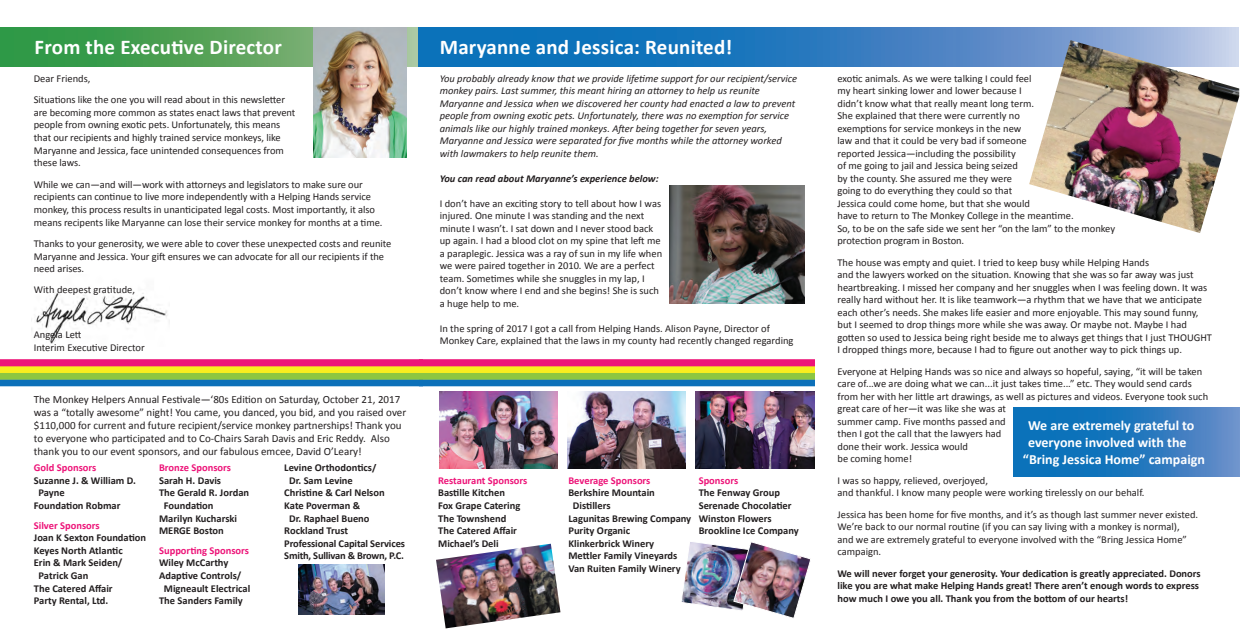
<style>
.page{position:relative;width:1242px;height:630px;background:#fff}
.page>*{position:absolute;margin:0;border:0;box-sizing:border-box;transform-origin:0 0}
.t1{font:700 21px "Calibri";letter-spacing:.01em;color:#fff}
.t2{font:700 14px "Calibri";color:#fff}
.t3{font:11px/13.2px "Calibri";color:#231f20}
.t4{font:10.5px/12.5px "Calibri";color:#231f20}
.t5{font:700 10.5px/12.6px "Calibri";color:#231f20}
.t6{font:italic 10.5px/12.5px "Calibri";color:#231f20}
.t7{font:700 10.5px "Calibri";color:#ed1378}
.t8{font:italic 700 10.5px "Calibri";color:#231f20}
.t9{font:700 10.5px "Calibri";letter-spacing:-.02em;color:#231f20}
</style>
<div class="page">
<svg style="left:1px;top:27px;width:418px;height:39px;background:#4ea157"></svg>
<svg style="left:419px;top:27px;width:820px;height:39px;background:#307ec0"></svg>
<img style="left:1029px;top:40px;width:210px;height:193px">
<img style="left:669px;top:185px;width:135px;height:118px">
<svg style="left:1013px;top:407px;width:227px;height:69px;background:#2879be"></svg>
<img style="left:314px;top:27px;width:93px;height:130px">
<img style="left:37px;top:291px;width:130px;height:27px">
<svg style="left:0;top:318px;width:815px;height:311px"></svg>
<img style="left:436px;top:544px;width:124px;height:84px">
<img style="left:299px;top:564px;width:86px;height:50px">
<div style="left:0;top:281px;width:25px;height:72px;background:#fff"></div>
<h1 class="t1" style="left:35px;top:34px;width:249px">From the Executive Director</h1>
<h1 class="t1" style="left:440px;top:34px;width:294px">Maryanne and Jessica: Reunited!</h1>
<p class="t6" style="left:440px;top:72px;width:359px">You probably already know that we provide lifetime support for our recipient/service monkey pairs. Last summer, this meant hiring an attorney to help us reunite Maryanne and Jessica when we discovered her county had enacted a law to prevent people from owning exotic pets. Unfortunately, there was no exemption for service animals like our highly trained monkeys. After being together for seven years, Maryanne and Jessica were separated for five months while the attorney worked with lawmakers to help reunite them.</p>
<p class="t8" style="left:440px;top:171px;width:220px">You can read about Maryanne’s experience below:</p>
<p class="t4" style="left:440px;top:197px;width:224px">I don’t have an exciting story to tell about how I was injured. One minute I was standing and the next minute I wasn’t. I sat down and I never stood back up again. I had a blood clot on my spine that left me a paraplegic. Jessica was a ray of sun in my life when we were paired together in 2010. We are a perfect team. Sometimes while she snuggles in my lap, I don’t know where I end and she begins! She is such a huge help to me.</p>
<p class="t4" style="left:440px;top:322px;width:355px">In the spring of 2017 I got a call from Helping Hands. Alison Payne, Director of<br>Monkey Care, explained that the laws in my county had recently changed regarding</p>
<p class="t4" style="left:34px;top:67px;width:253px;line-height:21.6px">Dear Friends,<br>Situations like the one you will read about in this newsletter</p>
<p class="t4" style="left:34px;top:106px;width:263px">are becoming more common as states enact laws that prevent people from owning exotic pets. Unfortunately, this means that our recipients and highly trained service monkeys, like Maryanne and Jessica, face unintended consequences from these laws.</p>
<p class="t4" style="left:34px;top:178px;width:350px">While we can—and will—work with attorneys and legislators to make sure our recipients can continue to live more independently with a Helping Hands service monkey, this process results in unanticipated legal costs. Most importantly, it also means recipents like Maryanne can lose their service monkey for months at a time.</p>
<p class="t4" style="left:34px;top:238px;width:359px">Thanks to your generosity, we were able to cover these unexpected costs and reunite<br>Maryanne and Jessica. Your gift ensures we can advocate for all our recipients if the need arises.</p>
<p class="t4" style="left:34px;top:283px;width:103px">With deepest gratitude,</p>
<p class="t4" style="left:34px;top:329px;width:112px">Angela Lett<br>Interim Executive Director</p>
<p class="t3" style="left:34px;top:392px;width:374px">The Monkey Helpers Annual Festivale—‘80s Edition on Saturday, October 21, 2017 was a “totally awesome” night! You came, you danced, you bid, and you raised over $110,000 for current and future recipient/service monkey partnerships! Thank you to everyone who participated and to Co-Chairs Sarah Davis and Eric Reddy. Also thank you to our event sponsors, and our fabulous emcee, David O’Leary!</p>
<p class="t7" style="left:34px;top:461px;width:64px">Gold Sponsors</p>
<p class="t5" style="left:34px;top:474px;width:104px">Suzanne J. &amp; William D.</p>
<p class="t5" style="left:39px;top:487px;width:28px">Payne</p>
<p class="t5" style="left:34px;top:499px;width:88px">Foundation Robmar</p>
<p class="t7" style="left:34px;top:518px;width:67px">Silver Sponsors</p>
<p class="t5" style="left:34px;top:531px;width:114px">Joan K Sexton Foundation</p>
<p class="t5" style="left:34px;top:544px;width:90px">Keyes North Atlantic</p>
<p class="t5" style="left:34px;top:557px;width:90px">Erin &amp; Mark Seiden/</p>
<p class="t5" style="left:39px;top:569px;width:51px">Patrick Gan</p>
<p class="t5" style="left:34px;top:582px;width:80px">The Catered Affair</p>
<p class="t5" style="left:34px;top:594px;width:76px">Party Rental, Ltd.</p>
<p class="t7" style="left:159px;top:461px;width:73px">Bronze Sponsors</p>
<p class="t5" style="left:159px;top:474px;width:64px">Sarah H. Davis</p>
<p class="t5" style="left:159px;top:487px;width:92px">The Gerald R. Jordan</p>
<p class="t5" style="left:164px;top:499px;width:51px">Foundation</p>
<p class="t5" style="left:159px;top:512px;width:80px">Marilyn Kucharski</p>
<p class="t5" style="left:159px;top:524px;width:66px">MERGE Boston</p>
<p class="t7" style="left:159px;top:544px;width:91px">Supporting Sponsors</p>
<p class="t5" style="left:159px;top:557px;width:71px">Wiley McCarthy</p>
<p class="t5" style="left:159px;top:569px;width:84px">Adaptive Controls/</p>
<p class="t5" style="left:164px;top:582px;width:88px">Migneault Electrical</p>
<p class="t5" style="left:159px;top:594px;width:85px">The Sanders Family</p>
<p class="t5" style="left:284px;top:461px;width:94px">Levine Orthodontics/</p>
<p class="t5" style="left:289px;top:474px;width:65px">Dr. Sam Levine</p>
<p class="t5" style="left:284px;top:487px;width:102px">Christine &amp; Carl Nelson</p>
<p class="t5" style="left:284px;top:499px;width:77px">Kate Poverman &amp;</p>
<p class="t5" style="left:289px;top:512px;width:82px">Dr. Raphael Bueno</p>
<p class="t5" style="left:284px;top:524px;width:65px">Rockland Trust</p>
<p class="t5" style="left:284px;top:537px;width:122px">Professional Capital Services</p>
<p class="t9" style="left:284px;top:549px;width:121px">Smith, Sullivan &amp; Brown, P.C.</p>
<p class="t7" style="left:438px;top:474px;width:91px">Restaurant Sponsors</p>
<p class="t5" style="left:438px;top:487px;width:84px">Bastille Kitchen<br>Fox Grape Catering<br>The Townshend<br>The Catered Affair<br>Michael’s Deli</p>
<p class="t7" style="left:568px;top:474px;width:83px">Beverage Sponsors</p>
<p class="t5" style="left:568px;top:487px;width:88px">Berkshire Mountain</p>
<p class="t5" style="left:573px;top:499px;width:39px">Distillers</p>
<p class="t5" style="left:568px;top:512px;width:124px">Lagunitas Brewing Company</p>
<p class="t5" style="left:568px;top:524px;width:63px">Purity Organic</p>
<p class="t5" style="left:568px;top:537px;width:87px">Klinkerbrick Winery</p>
<p class="t5" style="left:568px;top:550px;width:111px">Mettler Family Vineyards</p>
<p class="t5" style="left:568px;top:562px;width:114px">Van Ruiten Family Winery</p>
<p class="t7" style="left:699px;top:474px;width:41px">Sponsors</p>
<p class="t5" style="left:699px;top:487px;width:102px">The Fenway Group<br>Serenade Chocolatier<br>Winston Flowers<br>Brookline Ice Company</p>
<p class="t4" style="left:837px;top:72px;width:279px">exotic animals. As we were talking I could feel<br>my heart sinking lower and lower because I<br>didn’t know what that really meant long term.<br>She explained that there were currently no<br>exemptions for service monkeys in the new<br>law and that it could be very bad if someone<br>reported Jessica—including the possibility<br>of me going to jail and Jessica being seized<br>by the county. She assured me they were<br>going to do everything they could so that<br>Jessica could come home, but that she would<br>have to return to The Monkey College in the meantime.<br>So, to be on the safe side we sent her “on the lam” to the monkey protection program in Boston.</p>
<p class="t4" style="left:837px;top:256px;width:376px">The house was empty and quiet. I tried to keep busy while Helping Hands<br>and the lawyers worked on the situation. Knowing that she was so far away was just heartbreaking. I missed her company and her snuggles when I was feeling down. It was really hard without her. It is like teamwork—a rhythm that we have that we anticipate each other’s needs. She makes life easier and more enjoyable. This may sound funny, but I seemed to drop things more while she was away. Or maybe not. Maybe I had gotten so used to Jessica being right beside me to always get things that I just THOUGHT I dropped things more, because I had to figure out another way to pick things up.</p>
<p class="t4" style="left:837px;top:365px;width:372px">Everyone at Helping Hands was so nice and always so hopeful, saying, “it will be taken care of...we are doing what we can...it just takes time...” etc. They would send cards from her with her little art drawings, as well as pictures and videos. Everyone took such great care of her—it was like she was at<br>summer camp. Five months passed and<br>then I got the call that the lawyers had<br>done their work. Jessica would<br>be coming home!</p>
<p class="t4" style="left:837px;top:474px;width:309px">I was so happy, relieved, overjoyed,<br>and thankful. I know many people were working tirelessly on our behalf.</p>
<p class="t4" style="left:837px;top:508px;width:362px">Jessica has been home for five months, and it’s as though last summer never existed.<br>We’re back to our normal routine (if you can say living with a monkey is normal), and we are extremely grateful to everyone involved with the “Bring Jessica Home” campaign.</p>
<p class="t5" style="left:837px;top:567px;width:365px">We will never forget your generosity. Your dedication is greatly appreciated. Donors like you are what make Helping Hands great! There aren’t enough words to express how much I owe you all. Thank you from the bottom of our hearts!</p>
<h2 class="t2" style="left:1028px;top:417px;width:168px">We are extremely grateful to</h2>
<h2 class="t2" style="left:1028px;top:433px;width:160px">everyone involved with the</h2>
<h2 class="t2" style="left:1023px;top:450px;width:183px">“Bring Jessica Home” campaign</h2>
</div>
